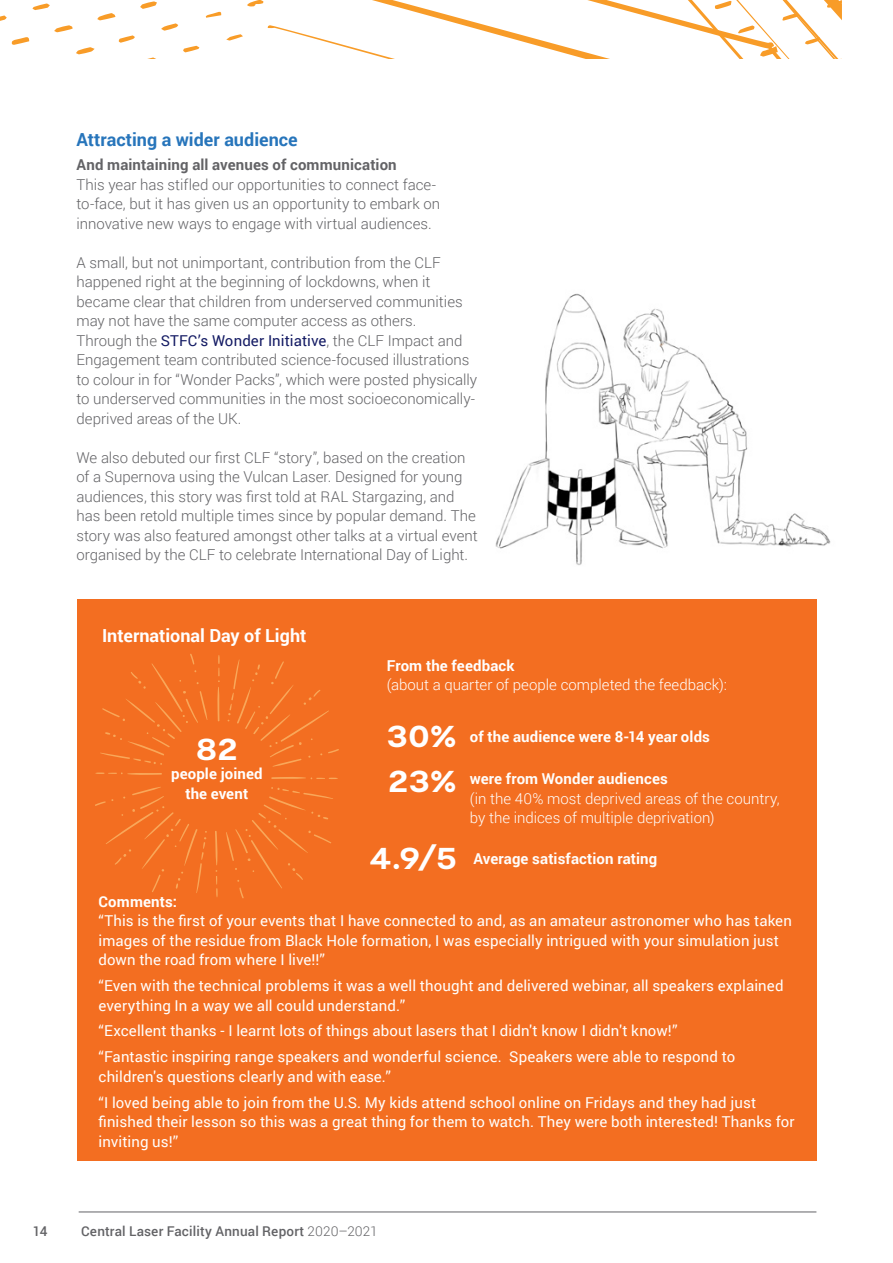
<style>
.page{position:relative;width:893px;height:1263px;background:#fff}
.page>*{position:absolute;margin:0;border:0;box-sizing:border-box;transform-origin:0 0}
.Body_Copy{font:700 expanded 33px "Moderat";color:#fff}
.Sub_heading{font:700 18px "Roboto";color:#2775bb}
.Sub_heading-2{font:700 18px "Roboto";color:#fff}
.Body_Copy-2{font:300 15px/19.5px "Roboto";color:#636366}
.Body_Copy-3{font:15px/19.5px "Roboto";letter-spacing:.005em;color:#fffefc}
.Body_Copy-4{font:300 15px/19.5px "Roboto";color:#fffefc}
.Body_Copy-5{font:700 15px "Roboto";letter-spacing:.005em;color:#fffefc}
.Body_Copy-6{font:300 15px/19.5px "Roboto";color:#fff}
.Body_Copy-7{font:700 15px "Roboto";letter-spacing:.01em;color:#636366}
.Body_Copy-8{font:700 15px/19.5px "Roboto";letter-spacing:.01em;color:#fff;text-align:center}
.t1{font:500 13.5px "Roboto";letter-spacing:.015em;color:#636366}
.s1{font-weight:400;color:#141b64}
.s2{font-weight:700}
.s3{font-weight:300}
</style>
<div class="page">
<hr style="left:79px;top:1211px;width:737px;height:1px;background:#636366">
<svg style="left:0;top:0;width:842px;height:59px"></svg>
<img style="left:495px;top:293px;width:336px;height:272px">
<div style="left:77px;top:600px;width:739px;height:561px;background:#f36e21"></div>
<svg style="left:217px;top:655px;width:3px;height:67px"></svg>
<svg style="left:228px;top:659px;width:111px;height:108px"></svg>
<svg style="left:271px;top:777px;width:67px;height:2px"></svg>
<svg style="left:226px;top:787px;width:107px;height:111px"></svg>
<svg style="left:215px;top:831px;width:3px;height:66px"></svg>
<svg style="left:95px;top:787px;width:112px;height:106px"></svg>
<svg style="left:95px;top:772px;width:67px;height:3px"></svg>
<svg style="left:100px;top:654px;width:107px;height:111px"></svg>
<p class="Sub_heading" style="left:77px;top:127px;width:223px">Attracting a wider audience</p>
<p class="Body_Copy-7" style="left:77px;top:154px;width:322px">And maintaining all avenues of communication</p>
<p class="Body_Copy-2" style="left:77px;top:174px;width:365px">This year has stifled our opportunities to connect face&shy;to-face, but it has given us an opportunity to embark on innovative new ways to engage with virtual audiences.</p>
<p class="Body_Copy-2" style="left:77px;top:252px;width:402px">A small, but not unimportant, contribution from the CLF happened right at the beginning of lockdowns, when it became clear that children from underserved communities may not have the same computer access as others.<br>Through the <span class="s1">STFC’s Wonder Initiative</span>, the CLF Impact and Engagement team contributed science-focused illustrations to colour in for “Wonder Packs”, which were posted physically to underserved communities in the most socioeconomically&shy;deprived areas of the UK.</p>
<p class="Body_Copy-2" style="left:77px;top:447px;width:403px">We also debuted our first CLF “story”, based on the creation of a Supernova using the Vulcan Laser. Designed for young audiences, this story was first told at RAL Stargazing, and has been retold multiple times since by popular demand. The story was also featured amongst other talks at a virtual event organised by the CLF to celebrate International Day of Light.</p>
<p class="Sub_heading-2" style="left:102px;top:623px;width:206px">International Day of Light</p>
<p class="Body_Copy" style="left:196px;top:729px;width:43px">82</p>
<p class="Body_Copy-8" style="left:171px;top:764px;width:93px">people joined the event</p>
<p class="Body_Copy-6" style="left:387px;top:655px;width:341px"><span class="s2">From the feedback<br></span>(about a quarter of people completed the feedback):</p>
<p class="Body_Copy" style="left:387px;top:716px;width:72px">30%</p>
<p class="Body_Copy" style="left:388px;top:761px;width:70px">23%</p>
<p class="Body_Copy" style="left:370px;top:838px;width:89px">4.9/5</p>
<p class="Body_Copy-5" style="left:470px;top:726px;width:242px">of the audience were 8-14 year olds</p>
<p class="Body_Copy-4" style="left:470px;top:769px;width:311px"><span class="s2">were from Wonder audiences<br></span>(in the 40% most deprived areas of the country, by the indices of multiple deprivation)</p>
<p class="Body_Copy-5" style="left:474px;top:848px;width:185px">Average satisfaction rating</p>
<p class="Body_Copy-5" style="left:99px;top:891px;width:80px">Comments:</p>
<p class="Body_Copy-3" style="left:99px;top:910px;width:695px">“This is the first of your events that I have connected to and, as an amateur astronomer who has taken images of the residue from Black Hole formation, I was especially intrigued with your simulation just down the road from where I live!!”</p>
<p class="Body_Copy-3" style="left:99px;top:975px;width:687px">“Even with the technical problems it was a well thought and delivered webinar, all speakers explained everything In a way we all could understand.”</p>
<p class="Body_Copy-3" style="left:99px;top:1021px;width:581px">“Excellent thanks - I learnt lots of things about lasers that I didn't know I didn't know!”</p>
<p class="Body_Copy-3" style="left:99px;top:1046px;width:638px">“Fantastic inspiring range speakers and wonderful science. Speakers were able to respond to children's questions clearly and with ease.”</p>
<p class="Body_Copy-3" style="left:99px;top:1092px;width:698px">“I loved being able to join from the U.S. My kids attend school online on Fridays and they had just finished their lesson so this was a great thing for them to watch. They were both interested! Thanks for inviting us!”</p>
<p class="t1" style="left:33px;top:1221px;width:16px">14</p>
<p class="t1" style="left:81px;top:1221px;width:298px">Central Laser Facility Annual Report <span class="s3">2020–2021</span></p>
</div>
